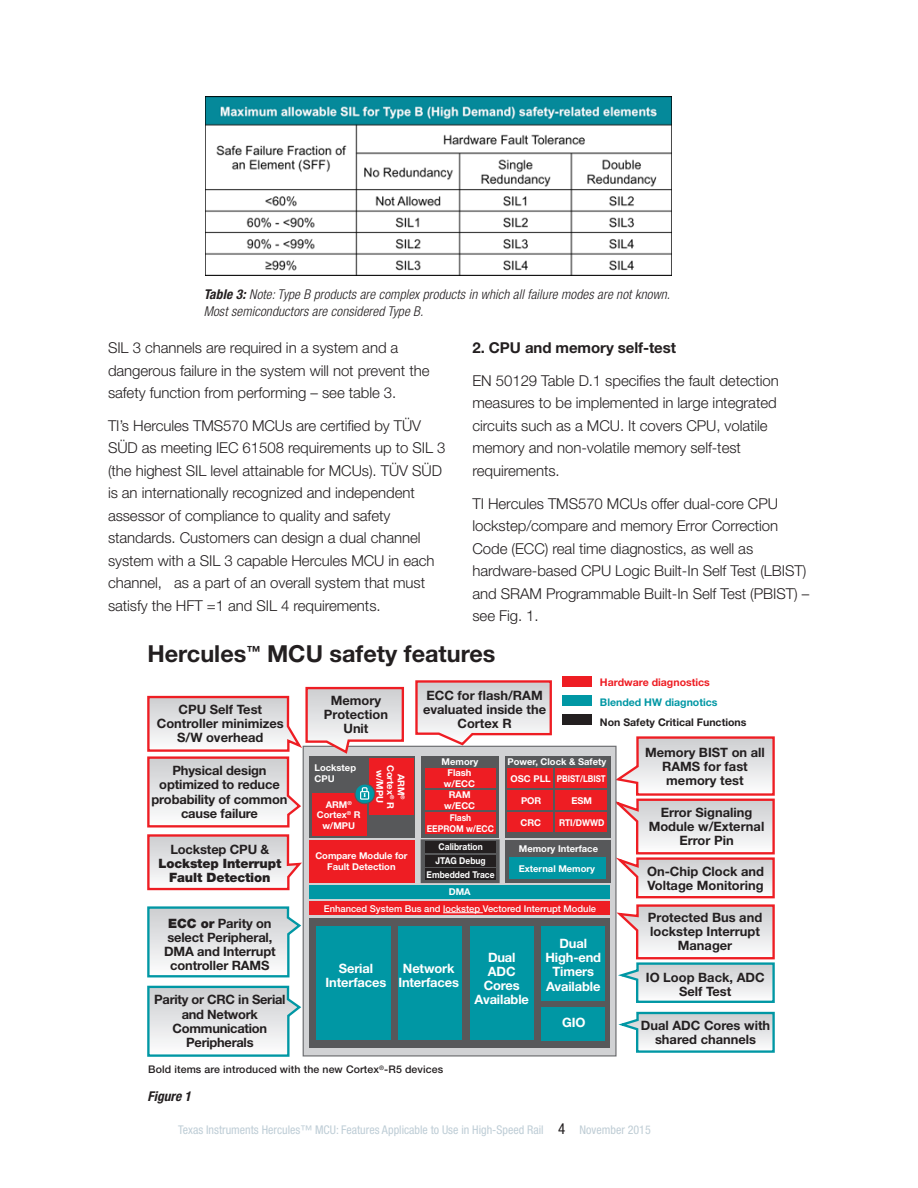
<style>
.page{position:relative;width:918px;height:1188px;background:#fff}
.page>*{position:absolute;margin:0;border:0;box-sizing:border-box;transform-origin:0 0}
.t1{font:700 23.4px "Helvetica Neue LT Std";color:#231f20}
.t2{font:300 15px/22.5px "Helvetica Neue LT Std";letter-spacing:-.005em;color:#231f20}
.t3{font:700 15px "Helvetica Neue LT Std";letter-spacing:-.005em;color:#231f20}
.t4{font:italic 300 condensed 13.5px/16.5px "Helvetica Neue LT Std";letter-spacing:.01em;color:#231f20}
.t5{font:italic 700 condensed 13.5px "Helvetica Neue LT Std";color:#231f20}
.t6{font:700 12.9px/14.1px "Helvetica Neue LT Std";color:#231f20;text-align:center}
.t7{font:700 12.9px/14.1px "Helvetica Neue LT Std";letter-spacing:-.01em;color:#fff;text-align:center}
.t8{font:700 12.9px/14.1px "Helvetica Neue LT Std";letter-spacing:-.02em;color:#231f20;text-align:center}
.t9{font:900 12.9px/14.1px "Helvetica Neue LT Std";letter-spacing:-.01em;color:#231f20;text-align:center}
.t10{font:condensed 12px "Helvetica Neue LT Std";color:#becdd6}
.t11{font:500 10.5px "Helvetica Neue LT Std";letter-spacing:.01em;color:#231f20}
.t12{font:700 10.5px "Helvetica Neue LT Std";color:#231f20}
.t13{font:700 10.5px "Helvetica Neue LT Std";color:#ee1d23}
.t14{font:700 10.5px "Helvetica Neue LT Std";color:#0097a4}
.t15{font:700 9.45px/10.5px "Helvetica Neue LT Std";color:#fff;text-align:center}
.t16{font:700 9.45px/14.1px "Helvetica Neue LT Std";color:#fff;text-align:center;scale:.9 1}
.t17{font:500 9.45px "Helvetica Neue LT Std";color:#fff}
.t18{font:700 9.45px "Helvetica Neue LT Std";color:#fff;scale:.85 1}
.t19{font:700 5.4px "Helvetica Neue LT Std";color:#fff}
.s1{font-weight:700}
.s2{font-weight:900}
.s3{font-size:15px;color:#231f20}
.s4{color:#bfcdd5}
</style>
<div class="page">
<svg style="left:147px;top:905px;width:156px;height:74px"></svg>
<svg style="left:147px;top:985px;width:156px;height:72px"></svg>
<svg style="left:618px;top:1011px;width:157px;height:42px"></svg>
<svg style="left:608px;top:736px;width:167px;height:267px"></svg>
<svg style="left:414px;top:680px;width:139px;height:66px"></svg>
<div style="left:303px;top:746px;width:313px;height:310px;background:#d1d2d4"></div>
<div style="left:303px;top:746px;width:314px;height:311px;border:1px solid #6c6d70"></div>
<svg style="left:405px;top:756px;width:10px;height:81px"></svg>
<div style="left:310px;top:885px;width:300px;height:14px;background:#0097a4"></div>
<div style="left:310px;top:901px;width:300px;height:14px;background:#ee1d23"></div>
<div style="left:310px;top:918px;width:300px;height:129px;background:#57585a"></div>
<div style="left:421px;top:756px;width:78px;height:81px;background:#57585a"></div>
<div style="left:421px;top:839px;width:79px;height:44px;border:1px solid #57585a"></div>
<div style="left:505px;top:756px;width:105px;height:81px;background:#57585a"></div>
<div style="left:310px;top:840px;width:105px;height:42px;background:#ee1d23"></div>
<div style="left:421px;top:840px;width:78px;height:42px;background:#57585a"></div>
<div style="left:505px;top:840px;width:105px;height:42px;background:#57585a"></div>
<hr style="left:443px;top:912px;width:40px;height:1px;background:#fff">
<div style="left:316px;top:926px;width:75px;height:114px;background:#0097a4"></div>
<div style="left:399px;top:926px;width:63px;height:114px;background:#0097a4"></div>
<div style="left:470px;top:926px;width:63px;height:114px;background:#0097a4"></div>
<div style="left:542px;top:926px;width:63px;height:74px;background:#0097a4"></div>
<div style="left:563px;top:676px;width:29px;height:11px;background:#ee1d23"></div>
<div style="left:563px;top:695px;width:29px;height:11px;background:#0097a4"></div>
<div style="left:563px;top:715px;width:29px;height:10px;background:#231f20"></div>
<div style="left:369px;top:758px;width:44px;height:56px;background:#ee1d23"></div>
<div style="left:425px;top:813px;width:71px;height:21px;background:#ee1d23"></div>
<div style="left:507px;top:768px;width:46px;height:20px;background:#ee1d23"></div>
<div style="left:507px;top:790px;width:46px;height:20px;background:#ee1d23"></div>
<div style="left:507px;top:813px;width:46px;height:19px;background:#ee1d23"></div>
<div style="left:556px;top:768px;width:51px;height:20px;background:#ee1d23"></div>
<div style="left:556px;top:790px;width:51px;height:20px;background:#ee1d23"></div>
<div style="left:556px;top:813px;width:51px;height:19px;background:#ee1d23"></div>
<div style="left:542px;top:1007px;width:63px;height:33px;background:#0097a4"></div>
<div style="left:425px;top:768px;width:71px;height:20px;background:#ee1d23"></div>
<div style="left:425px;top:790px;width:71px;height:20px;background:#ee1d23"></div>
<div style="left:425px;top:841px;width:71px;height:12px;background:#231f20"></div>
<div style="left:425px;top:855px;width:71px;height:11px;background:#231f20"></div>
<div style="left:425px;top:868px;width:71px;height:12px;background:#231f20"></div>
<div style="left:510px;top:857px;width:96px;height:22px;background:#0097a4"></div>
<svg style="left:147px;top:686px;width:258px;height:205px"></svg>
<img style="left:205px;top:97px;width:467px;height:179px">
<p class="t4" style="left:204px;top:287px;width:468px"><span class="s1">Table 3:</span> Note: Type B products are complex products in which all failure modes are not known.<br>Most semiconductors are considered Type B.</p>
<p class="t2" style="left:108px;top:336px;width:323px">SIL 3 channels are required in a system and a dangerous failure in the system will not prevent the safety function from performing – see table 3.</p>
<p class="t2" style="left:108px;top:414px;width:339px">TI’s Hercules TMS570 MCUs are certified by TÜV SÜD as meeting IEC 61508 requirements up to SIL 3 (the highest SIL level attainable for MCUs). TÜV SÜD is an internationally recognized and independent assessor of compliance to quality and safety standards. Customers can design a dual channel system with a SIL 3 capable Hercules MCU in each channel, as a part of an overall system that must satisfy the HFT =1 and SIL 4 requirements.</p>
<p class="t3" style="left:472px;top:339px;width:205px">2. CPU and memory self-test</p>
<p class="t2" style="left:472px;top:369px;width:308px">EN 50129 Table D.1 specifies the fault detection measures to be implemented in large integrated circuits such as a MCU. It covers CPU, volatile memory and non-volatile memory self-test requirements.</p>
<p class="t2" style="left:472px;top:492px;width:338px">TI Hercules TMS570 MCUs offer dual-core CPU lockstep/compare and memory Error Correction Code (ECC) real time diagnostics, as well as hardware-based CPU Logic Built-In Self Test (LBIST) and SRAM Programmable Built-In Self Test (PBIST) – see Fig. 1.</p>
<h1 class="t1" style="left:147px;top:639px;width:350px">Hercules<sup>™</sup> MCU safety features</h1>
<p class="t6" style="left:157px;top:702px;width:129px">CPU Self Test<br>Controller minimizes<br>S/W overhead</p>
<p class="t6" style="left:324px;top:693px;width:66px">Memory<br>Protection<br>Unit</p>
<p class="t6" style="left:423px;top:688px;width:125px">ECC for flash/RAM evaluated inside the<br>Cortex R</p>
<p class="t13" style="left:600px;top:676px;width:112px">Hardware diagnostics</p>
<p class="t14" style="left:600px;top:696px;width:119px">Blended HW diagnotics</p>
<p class="t12" style="left:600px;top:716px;width:148px">Non Safety Critical Functions</p>
<p class="t15" style="left:508px;top:756px;width:100px">Power, Clock &amp; Safety</p>
<p class="t15" style="left:442px;top:756px;width:38px;line-height:10.9px">Memory<br>Flash w/ECC</p>
<p class="t16" style="left:427px;top:812px;width:76px;line-height:10.5px">Flash<br>EEPROM w/ECC</p>
<p class="t16" style="left:427px;top:839px;width:77px">Calibration<br>JTAG Debug<br>Embedded Trace</p>
<p class="t15" style="left:315px;top:762px;width:43px;text-align:left">Lockstep<br>CPU</p>
<p class="t15" style="left:407px;top:765px;width:45px;rotate:90deg">ARM<sup>®<br></sup>Cortex<sup>®</sup> R w/MPU</p>
<p class="t15" style="left:511px;top:773px;width:42px">OSC PLL</p>
<p class="t6" style="left:152px;top:763px;width:137px">Physical design optimized to reduce probability of common cause failure</p>
<p class="t6" style="left:170px;top:842px;width:101px">Lockstep CPU &amp;</p>
<p class="t9" style="left:159px;top:856px;width:124px">Lockstep Interrupt<br>Fault Detection</p>
<p class="t6" style="left:164px;top:916px;width:113px"><span class="s2">ECC or</span> Parity on select Peripheral,<br>DMA and Interrupt controller RAMS</p>
<p class="t8" style="left:154px;top:993px;width:133px">Parity or CRC in Serial and Network<br>Communication<br>Peripherals</p>
<p class="t11" style="left:148px;top:1063px;width:296px">Bold items are introduced with the new Cortex<sup>®</sup>-R5 devices</p>
<p class="t18" style="left:557px;top:773px;width:59px">PBIST/LBIST</p>
<p class="t15" style="left:571px;top:795px;width:22px">ESM</p>
<p class="t16" style="left:559px;top:816px;width:52px">RTI/DWWD</p>
<p class="t15" style="left:519px;top:863px;width:78px">External Memory</p>
<p class="t15" style="left:449px;top:789px;width:23px">RAM</p>
<p class="t15" style="left:521px;top:795px;width:22px">POR</p>
<p class="t15" style="left:520px;top:817px;width:22px">CRC</p>
<p class="t19" style="left:347px;top:799px;width:6px">®</p>
<p class="t15" style="left:317px;top:810px;width:45px">Cortex<sup>®</sup> R w/MPU</p>
<p class="t15" style="left:326px;top:799px;width:23px">ARM</p>
<p class="t15" style="left:444px;top:800px;width:33px">w/ECC</p>
<p class="t15" style="left:519px;top:843px;width:81px">Memory Interface</p>
<p class="t15" style="left:315px;top:851px;width:94px">Compare Module for<br>Fault Detection</p>
<p class="t15" style="left:449px;top:887px;width:23px">DMA</p>
<p class="t17" style="left:324px;top:903px;width:274px">Enhanced System Bus and lockstep Vectored Interrupt Module</p>
<p class="t7" style="left:545px;top:936px;width:57px">Dual<br>High-end<br>Timers<br>Available</p>
<p class="t7" style="left:562px;top:1015px;width:25px">GIO</p>
<p class="t7" style="left:326px;top:961px;width:62px">Serial<br>Interfaces</p>
<p class="t7" style="left:398px;top:961px;width:62px">Network<br>Interfaces</p>
<p class="t7" style="left:475px;top:950px;width:56px">Dual<br>ADC<br>Cores<br>Available</p>
<p class="t5" style="left:148px;top:1088px;width:45px">Figure 1</p>
<p class="t6" style="left:645px;top:745px;width:121px">Memory BIST on all<br>RAMS for fast memory test</p>
<p class="t6" style="left:649px;top:805px;width:117px">Error Signaling<br>Module w/External<br>Error Pin</p>
<p class="t6" style="left:647px;top:864px;width:119px;text-align:left">On-Chip Clock and<br>Voltage Monitoring</p>
<p class="t6" style="left:648px;top:910px;width:116px">Protected Bus and lockstep Interrupt<br>Manager</p>
<p class="t6" style="left:646px;top:970px;width:120px">IO Loop Back, ADC<br>Self Test</p>
<p class="t6" style="left:641px;top:1018px;width:131px">Dual ADC Cores with shared channels</p>
<p class="t10" style="left:178px;top:1123px;width:474px">Texas Instruments Hercules™ MCU: Features Applicable to Use in High-Speed Rail <span class="s3">4</span> <span class="s4">November 2015</span></p>
</div>
